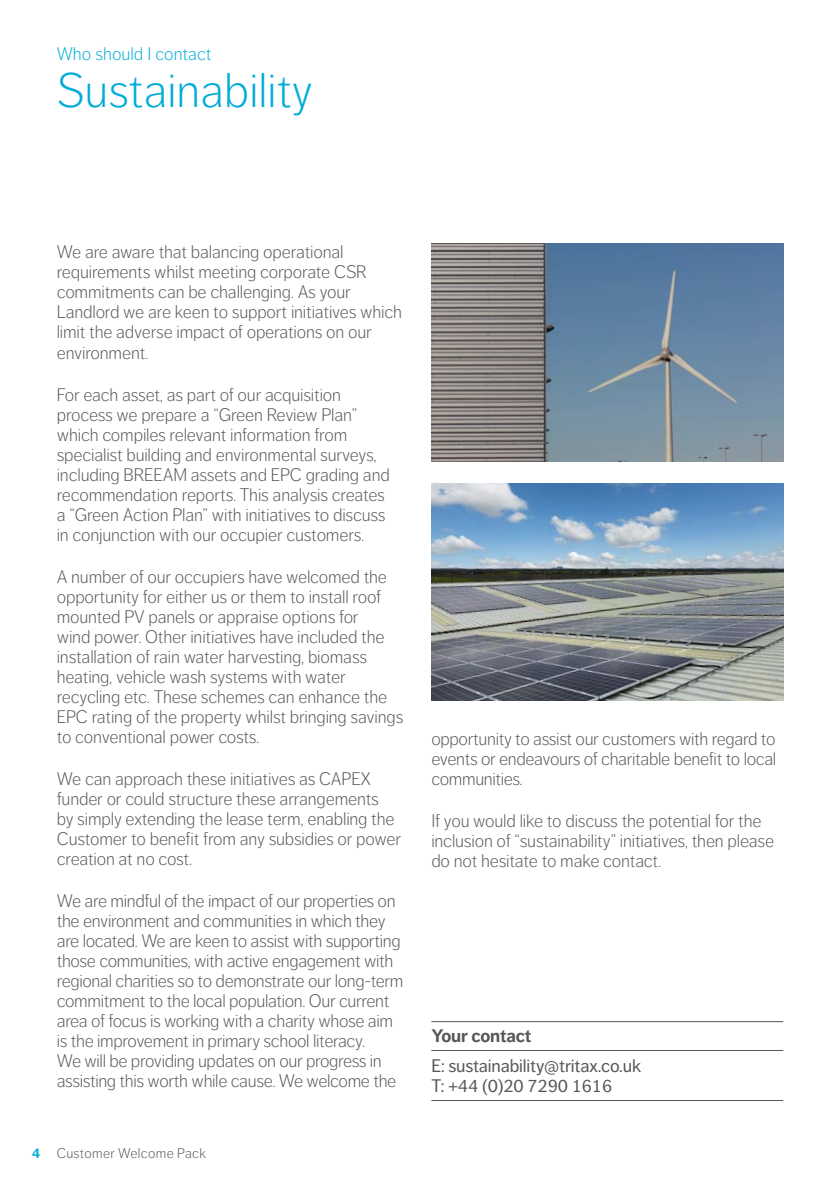
<style>
.page{position:relative;width:840px;height:1191px;background:#fff}
.page>*{position:absolute;margin:0;border:0;box-sizing:border-box;transform-origin:0 0}
.t1{font:300 48px "Dagny Pro";color:#00acd8}
.t2{font:300 18px/20px "Dagny Pro";letter-spacing:-.01em;color:#575756}
.t3{font:18px/20px "Dagny Pro";letter-spacing:-.01em;color:#575756}
.t4{font:300 18px "Dagny Pro";color:#00acd8}
.t5{font:700 18px "Dagny Pro";letter-spacing:-.01em;color:#575756}
.t6{font:300 14px "Dagny Pro";letter-spacing:.02em;color:#575756}
.s1{font-weight:700;color:#00acd8}
</style>
<div class="page">
<img style="left:431px;top:244px;width:351px;height:217px">
<img style="left:431px;top:483px;width:351px;height:218px">
<hr style="left:431px;top:1021px;width:351px;height:1px;background:#575756">
<hr style="left:431px;top:1050px;width:351px;height:1px;background:#575756">
<hr style="left:431px;top:1100px;width:351px;height:1px;background:#575756">
<p class="t4" style="left:57px;top:44px;width:156px">Who should I contact</p>
<h1 class="t1" style="left:57px;top:63px;width:257px">Sustainability</h1>
<p class="t2" style="left:57px;top:242px;width:346px">We are aware that balancing operational requirements whilst meeting corporate CSR commitments can be challenging. As your Landlord we are keen to support initiatives which limit the adverse impact of operations on our environment.</p>
<p class="t2" style="left:57px;top:384px;width:334px">For each asset, as part of our acquisition process we prepare a “Green Review Plan” which compiles relevant information from specialist building and environmental surveys, including BREEAM assets and EPC grading and recommendation reports. This analysis creates a “Green Action Plan” with initiatives to discuss in conjunction with our occupier customers.</p>
<p class="t2" style="left:57px;top:566px;width:348px">A number of our occupiers have welcomed the opportunity for either us or them to install roof mounted PV panels or appraise options for<br>wind power. Other initiatives have included the installation of rain water harvesting, biomass heating, vehicle wash systems with water recycling etc. These schemes can enhance the EPC rating of the property whilst bringing savings to conventional power costs.</p>
<p class="t2" style="left:57px;top:768px;width:345px">We can approach these initiatives as CAPEX funder or could structure these arrangements<br>by simply extending the lease term, enabling the Customer to benefit from any subsidies or power creation at no cost.</p>
<p class="t2" style="left:57px;top:890px;width:348px">We are mindful of the impact of our properties on the environment and communities in which they are located. We are keen to assist with supporting those communities, with active engagement with regional charities so to demonstrate our long-term commitment to the local population. Our current area of focus is working with a charity whose aim is the improvement in primary school literacy.<br>We will be providing updates on our progress in assisting this worth while cause. We welcome the</p>
<p class="t6" style="left:32px;top:1145px;width:175px"><span class="s1">4</span> Customer Welcome Pack</p>
<p class="t2" style="left:431px;top:729px;width:346px;text-align:justify">opportunity to assist our customers with regard to events or endeavours of charitable benefit to local communities.</p>
<p class="t2" style="left:431px;top:811px;width:344px">If you would like to discuss the potential for the inclusion of “sustainability” initiatives, then please do not hesitate to make contact.</p>
<p class="t5" style="left:431px;top:1024px;width:101px">Your contact</p>
<p class="t3" style="left:431px;top:1055px;width:211px">E: sustainability@tritax.co.uk<br>T: +44 (0)20 7290 1616</p>
</div>
